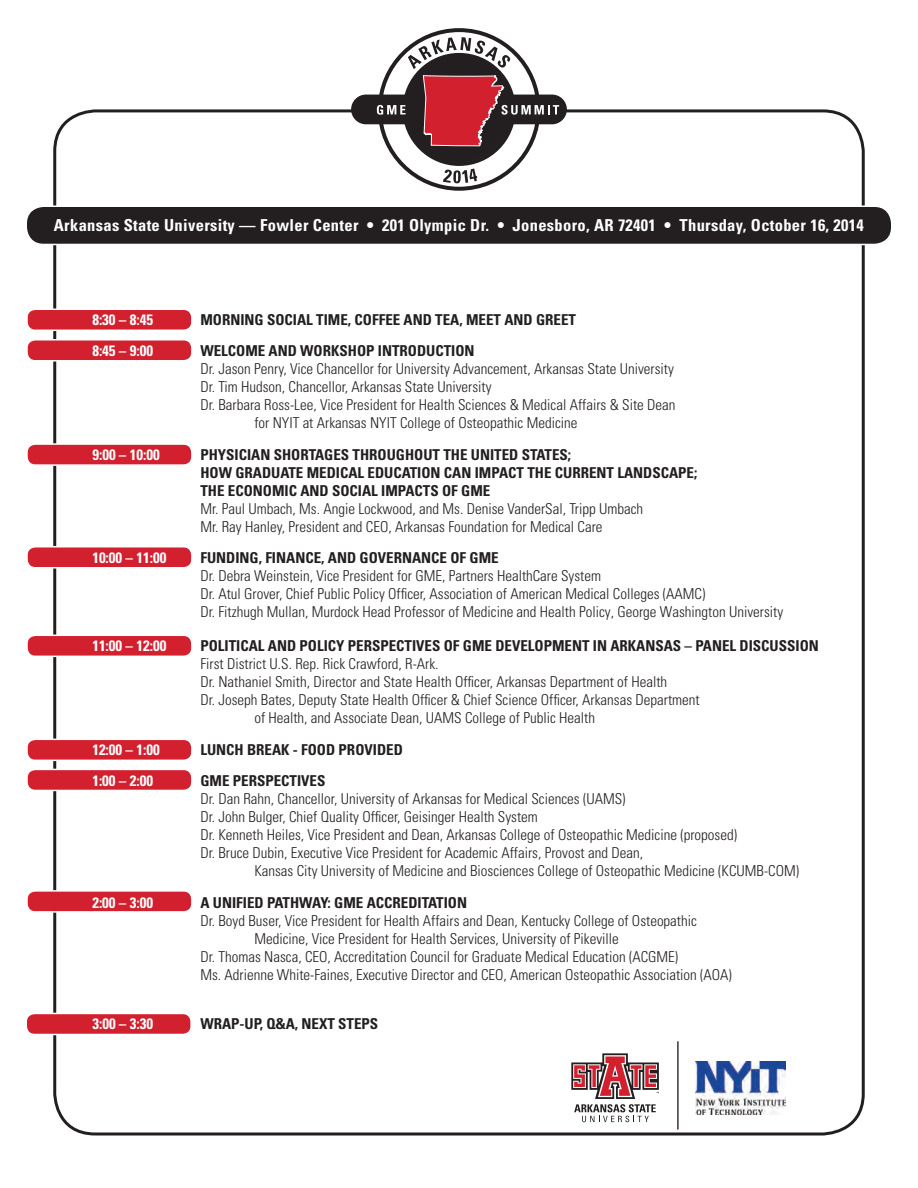
<style>
.page{position:relative;width:918px;height:1188px;background:#fff}
.page>*{position:absolute;margin:0;border:0;box-sizing:border-box;transform-origin:0 0}
.t1{font:700 condensed 16.5px "Univers";letter-spacing:.02em;color:#fff}
.t2{font:300 condensed 15px/18px "Univers";color:#231f20}
.t3{font:700 condensed 15px/18px "Univers";color:#231f20}
.t4{font:700 condensed 15px "Univers";color:#fff}
</style>
<div class="page">
<div style="left:27px;top:309px;width:165px;height:21px;background:#d2202f;border-radius:8px"></div>
<div style="left:26px;top:309px;width:167px;height:22px;border:2px solid #fff;border-radius:8px"></div>
<div style="left:27px;top:340px;width:165px;height:21px;background:#d2202f;border-radius:8px"></div>
<div style="left:26px;top:339px;width:167px;height:23px;border:2px solid #fff;border-radius:8px"></div>
<div style="left:27px;top:444px;width:165px;height:21px;background:#d2202f;border-radius:8px"></div>
<div style="left:26px;top:443px;width:167px;height:23px;border:2px solid #fff;border-radius:8px"></div>
<div style="left:27px;top:547px;width:165px;height:21px;background:#d2202f;border-radius:8px"></div>
<div style="left:26px;top:546px;width:167px;height:23px;border:2px solid #fff;border-radius:8px"></div>
<div style="left:27px;top:635px;width:165px;height:21px;background:#d2202f;border-radius:8px"></div>
<div style="left:26px;top:635px;width:167px;height:22px;border:2px solid #fff;border-radius:8px"></div>
<div style="left:27px;top:769px;width:165px;height:21px;background:#d2202f;border-radius:8px"></div>
<div style="left:26px;top:769px;width:167px;height:22px;border:2px solid #fff;border-radius:8px"></div>
<div style="left:27px;top:739px;width:165px;height:21px;background:#d2202f;border-radius:8px"></div>
<div style="left:26px;top:739px;width:167px;height:22px;border:2px solid #fff;border-radius:8px"></div>
<div style="left:27px;top:891px;width:165px;height:21px;background:#d2202f;border-radius:8px"></div>
<div style="left:26px;top:890px;width:167px;height:23px;border:2px solid #fff;border-radius:8px"></div>
<div style="left:26px;top:1013px;width:165px;height:21px;background:#d2202f;border-radius:8px"></div>
<div style="left:26px;top:1013px;width:166px;height:22px;border:2px solid #fff;border-radius:8px"></div>
<div style="left:26px;top:206px;width:866px;height:38px;background:#231f20;border-radius:17px"></div>
<div style="left:26px;top:206px;width:866px;height:39px;border:2px solid #fff;border-radius:17px"></div>
<img style="left:695px;top:1061px;width:91px;height:54px">
<svg style="left:571px;top:1053px;width:88px;height:69px"></svg>
<hr style="left:677px;top:1041px;width:2px;height:89px;background:#231f20">
<div style="left:351px;top:95px;width:216px;height:29px;background:#231f20;border-radius:15px"></div>
<svg style="left:376px;top:28px;width:183px;height:163px"></svg>
<p class="t1" style="left:54px;top:215px;width:812px">Arkansas State University — Fowler Center • 201 Olympic Dr. • Jonesboro, AR 72401 • Thursday, October 16, 2014</p>
<p class="t4" style="left:92px;top:310px;width:62px">8:30 – 8:45</p>
<p class="t3" style="left:200px;top:311px;width:377px">MORNING SOCIAL TIME, COFFEE AND TEA, MEET AND GREET</p>
<p class="t4" style="left:92px;top:342px;width:62px">8:45 – 9:00</p>
<p class="t3" style="left:200px;top:342px;width:276px">WELCOME AND WORKSHOP INTRODUCTION</p>
<p class="t2" style="left:200px;top:360px;width:475px">Dr. Jason Penry, Vice Chancellor for University Advancement, Arkansas State University</p>
<p class="t2" style="left:200px;top:378px;width:293px">Dr. Tim Hudson, Chancellor, Arkansas State University</p>
<p class="t2" style="left:200px;top:396px;width:477px">Dr. Barbara Ross-Lee, Vice President for Health Sciences &amp; Medical Affairs &amp; Site Dean</p>
<p class="t2" style="left:254px;top:414px;width:325px">for NYIT at Arkansas NYIT College of Osteopathic Medicine</p>
<p class="t4" style="left:92px;top:445px;width:69px">9:00 – 10:00</p>
<p class="t3" style="left:200px;top:446px;width:499px">PHYSICIAN SHORTAGES THROUGHOUT THE UNITED STATES;<br>HOW GRADUATE MEDICAL EDUCATION CAN IMPACT THE CURRENT LANDSCAPE;<br>THE ECONOMIC AND SOCIAL IMPACTS OF GME</p>
<p class="t2" style="left:200px;top:500px;width:444px">Mr. Paul Umbach, Ms. Angie Lockwood, and Ms. Denise VanderSal, Tripp Umbach<br>Mr. Ray Hanley, President and CEO, Arkansas Foundation for Medical Care</p>
<p class="t4" style="left:92px;top:549px;width:76px">10:00 – 11:00</p>
<p class="t3" style="left:200px;top:549px;width:300px">FUNDING, FINANCE, AND GOVERNANCE OF GME</p>
<p class="t2" style="left:200px;top:567px;width:584px">Dr. Debra Weinstein, Vice President for GME, Partners HealthCare System<br>Dr. Atul Grover, Chief Public Policy Officer, Association of American Medical Colleges (AAMC)<br>Dr. Fitzhugh Mullan, Murdock Head Professor of Medicine and Health Policy, George Washington University</p>
<p class="t4" style="left:92px;top:637px;width:76px">11:00 – 12:00</p>
<p class="t3" style="left:200px;top:637px;width:620px">POLITICAL AND POLICY PERSPECTIVES OF GME DEVELOPMENT IN ARKANSAS – PANEL DISCUSSION</p>
<p class="t2" style="left:200px;top:655px;width:240px">First District U.S. Rep. Rick Crawford, R-Ark.</p>
<p class="t2" style="left:200px;top:673px;width:468px">Dr. Nathaniel Smith, Director and State Health Officer, Arkansas Department of Health</p>
<p class="t2" style="left:200px;top:691px;width:501px">Dr. Joseph Bates, Deputy State Health Officer &amp; Chief Science Officer, Arkansas Department</p>
<p class="t2" style="left:254px;top:709px;width:342px">of Health, and Associate Dean, UAMS College of Public Health</p>
<p class="t4" style="left:92px;top:740px;width:69px">12:00 – 1:00</p>
<p class="t3" style="left:200px;top:740px;width:204px">LUNCH BREAK - FOOD PROVIDED</p>
<p class="t4" style="left:92px;top:772px;width:62px">1:00 – 2:00</p>
<p class="t3" style="left:200px;top:772px;width:127px">GME PERSPECTIVES</p>
<p class="t2" style="left:200px;top:790px;width:538px">Dr. Dan Rahn, Chancellor, University of Arkansas for Medical Sciences (UAMS)<br>Dr. John Bulger, Chief Quality Officer, Geisinger Health System<br>Dr. Kenneth Heiles, Vice President and Dean, Arkansas College of Osteopathic Medicine (proposed)<br>Dr. Bruce Dubin, Executive Vice President for Academic Affairs, Provost and Dean,</p>
<p class="t2" style="left:254px;top:862px;width:546px">Kansas City University of Medicine and Biosciences College of Osteopathic Medicine (KCUMB-COM)</p>
<p class="t4" style="left:92px;top:893px;width:62px">2:00 – 3:00</p>
<p class="t3" style="left:200px;top:893px;width:268px">A UNIFIED PATHWAY: GME ACCREDITATION</p>
<p class="t2" style="left:200px;top:912px;width:498px">Dr. Boyd Buser, Vice President for Health Affairs and Dean, Kentucky College of Osteopathic</p>
<p class="t2" style="left:254px;top:930px;width:366px">Medicine, Vice President for Health Services, University of Pikeville</p>
<p class="t2" style="left:200px;top:948px;width:479px">Dr. Thomas Nasca, CEO, Accreditation Council for Graduate Medical Education (ACGME)</p>
<p class="t2" style="left:200px;top:966px;width:533px">Ms. Adrienne White-Faines, Executive Director and CEO, American Osteopathic Association (AOA)</p>
<p class="t4" style="left:92px;top:1015px;width:62px">3:00 – 3:30</p>
<p class="t3" style="left:200px;top:1015px;width:179px">WRAP-UP, Q&amp;A, NEXT STEPS</p>
</div>
